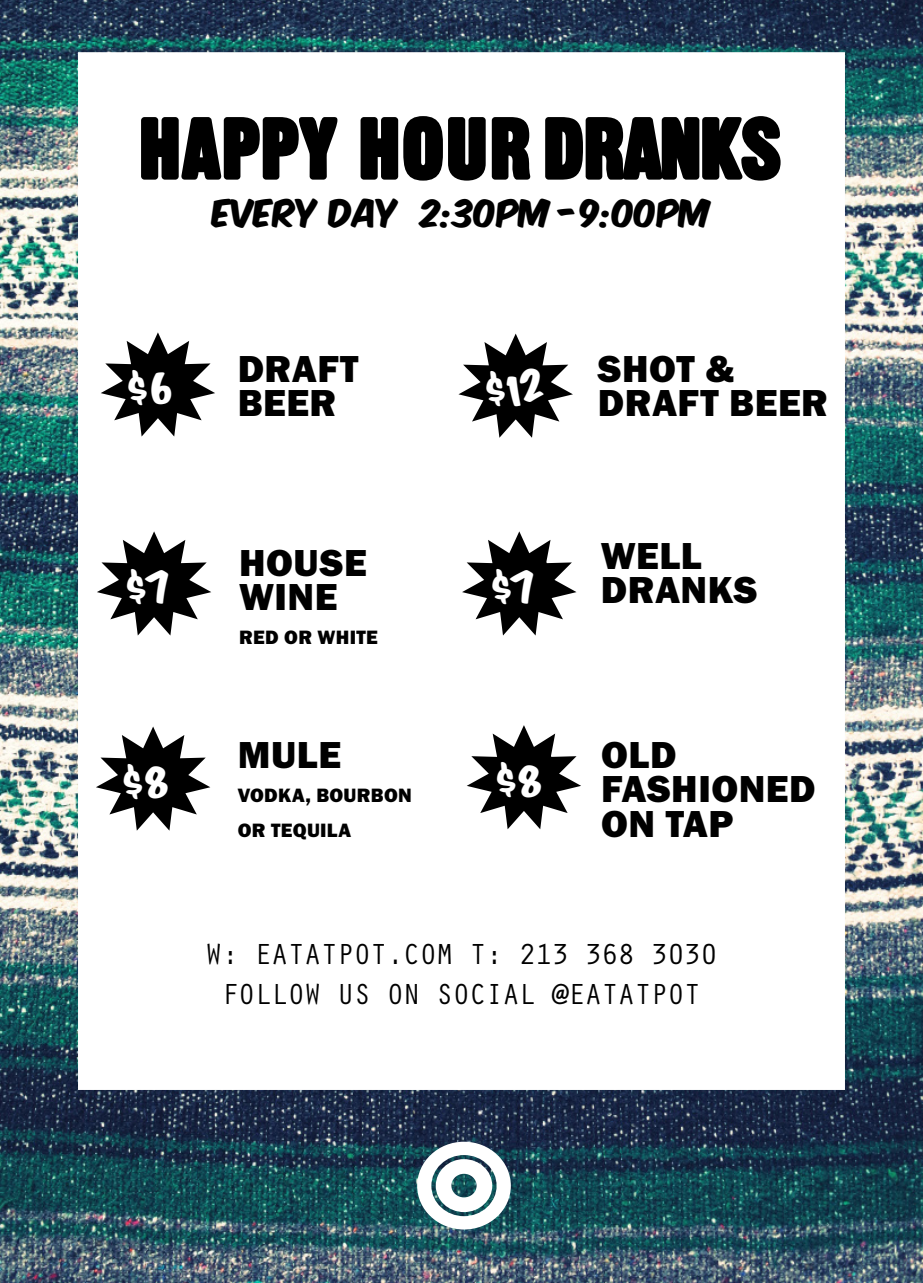
<style>
.page{position:relative;width:923px;height:1283px;background:#fff}
.page>*{position:absolute;margin:0;border:0;box-sizing:border-box;transform-origin:0 0}
.t1{font:82.5px "Fatso";letter-spacing:.01em;color:#000}
.t2{font:39px/34.2px "Franklin Gothic URW Hea";letter-spacing:.01em;color:#000}
.t3{font:32.5px "Komika Axis";color:#000}
.t4{font:30px "Orator Std";letter-spacing:-.05em;color:#000}
.t5{font:20px "Franklin Gothic URW Hea";letter-spacing:.01em;color:#000}
</style>
<div class="page">
<img style="left:0;top:0;width:922px;height:1282px">
<svg style="left:417px;top:1141px;width:94px;height:88px"></svg>
<div style="left:78px;top:52px;width:767px;height:1038px;background:#fff"></div>
<svg style="left:101px;top:332px;width:114px;height:104px"></svg>
<svg style="left:458px;top:333px;width:115px;height:105px"></svg>
<svg style="left:97px;top:531px;width:114px;height:104px"></svg>
<svg style="left:462px;top:531px;width:114px;height:104px"></svg>
<svg style="left:96px;top:726px;width:114px;height:104px"></svg>
<svg style="left:467px;top:725px;width:114px;height:104px"></svg>
<p class="t1" style="left:139px;top:96px;width:646px">HAPPY HOURDRANKS</p>
<p class="t3" style="left:213px;top:197px;width:499px">EVERY DAY 2:30pm -9:00pm</p>
<p class="t2" style="left:238px;top:350px;width:122px">DRAFT</p>
<p class="t2" style="left:238px;top:385px;width:100px">BEER</p>
<p class="t2" style="left:239px;top:544px;width:129px">HOUSE<br>WINE</p>
<p class="t5" style="left:239px;top:624px;width:140px">RED OR WHITE</p>
<p class="t2" style="left:238px;top:736px;width:105px">MULE</p>
<p class="t5" style="left:238px;top:782px;width:175px">VODKA, BOURBON</p>
<p class="t5" style="left:238px;top:817px;width:115px">OR TEQUILA</p>
<p class="t2" style="left:598px;top:351px;width:138px">SHOT &amp;</p>
<p class="t2" style="left:598px;top:385px;width:231px">DRAFT BEER</p>
<p class="t2" style="left:601px;top:537px;width:102px">WELL</p>
<p class="t2" style="left:601px;top:572px;width:158px">DRANKS</p>
<p class="t2" style="left:601px;top:736px;width:77px">OLD</p>
<p class="t2" style="left:601px;top:771px;width:216px">FASHIONED</p>
<p class="t2" style="left:601px;top:805px;width:134px">ON TAP</p>
<p class="t4" style="left:205px;top:932px;width:515px">W: EATATPOT.COM T: 213 368 3030</p>
<p class="t4" style="left:221px;top:972px;width:482px">FOLLOW US ON SOCIAL @EATATPOT</p>
</div>
